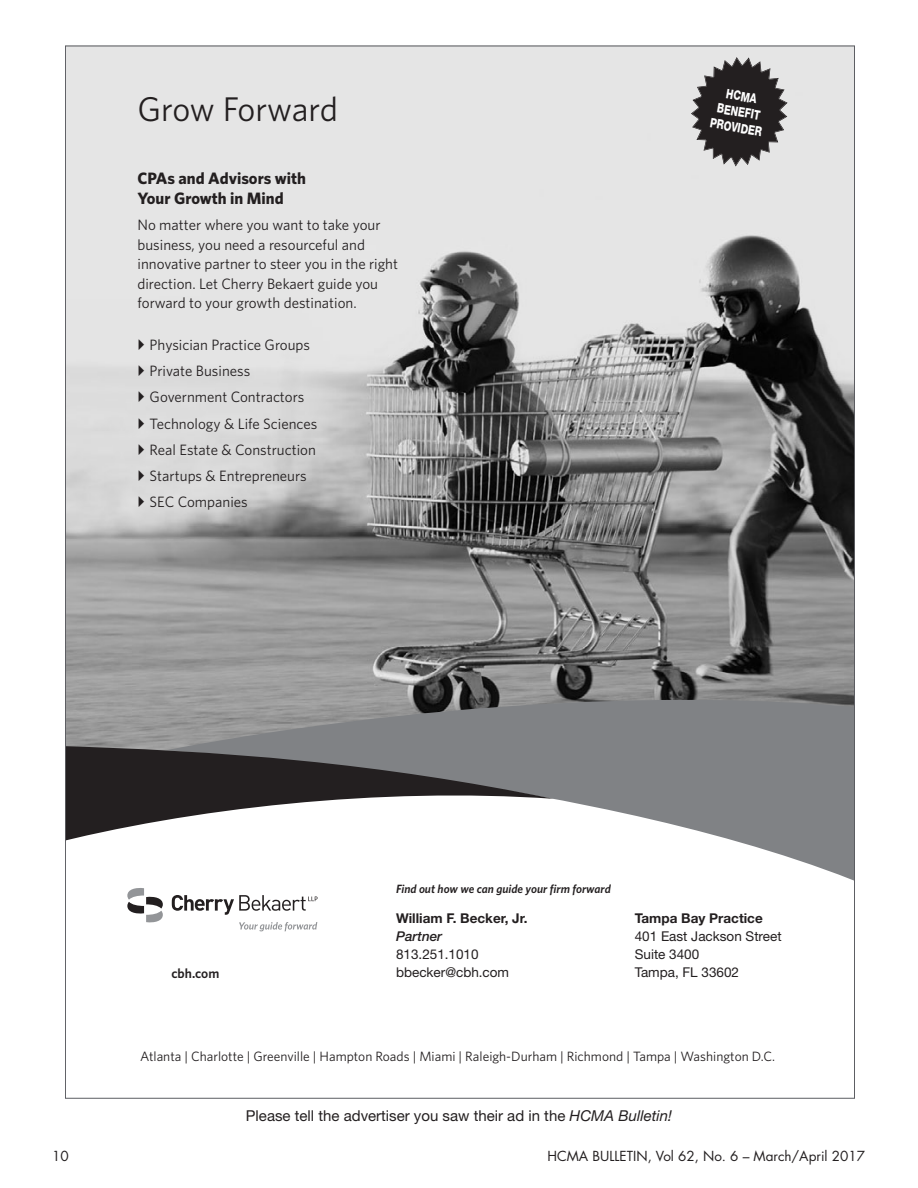
<style>
.page{position:relative;width:918px;height:1188px;background:#fff}
.page>*{position:absolute;margin:0;border:0;box-sizing:border-box;transform-origin:0 0}
.t1{font:34.2px "Whitney";letter-spacing:-.01em;color:#231f20}
.t2{font:700 16.5px/19.5px "Whitney";color:#231f20}
.t3{font:15px/26.2px "Whitney";color:#231f20}
.t4{font:15px "Helvetica Neue";color:#231f20}
.t5{font:13.5px "Whitney";color:#231f20}
.t6{font:13.5px/18px "Helvetica Neue LT Std";color:#231f20}
.t7{font:13.5px "Futura";color:#231f20}
.t8{font:700 13.5px "Helvetica Neue LT Std";color:#231f20}
.t9{font:600 13.5px "Whitney";color:#231f20}
.t10{font:italic 500 13.5px "Helvetica Neue LT Std";color:#231f20}
.t11{font:800 13.2px/15.8px "Helvetica Neue";color:#fff;text-align:center;scale:.75 1}
.t12{font:italic 600 12px "Whitney";color:#231f20}
.s1{font-style:italic}
</style>
<div class="page">
<img style="left:67px;top:48px;width:786px;height:698px">
<svg style="left:166px;top:674px;width:687px;height:206px;fill:#808285"></svg>
<svg style="left:67px;top:746px;width:486px;height:99px"></svg>
<svg style="left:127px;top:888px;width:36px;height:35px"></svg>
<svg style="left:172px;top:895px;width:146px;height:20px"></svg>
<svg style="left:239px;top:922px;width:78px;height:9px"></svg>
<svg style="left:691px;top:57px;width:97px;height:110px;background:#666364"></svg>
<svg style="left:805px;top:75px;width:3px;height:108px"></svg>
<svg style="left:139px;top:339px;width:5px;height:11px"></svg>
<svg style="left:139px;top:365px;width:5px;height:11px"></svg>
<svg style="left:139px;top:391px;width:5px;height:11px"></svg>
<svg style="left:139px;top:418px;width:5px;height:11px"></svg>
<svg style="left:139px;top:444px;width:5px;height:11px"></svg>
<svg style="left:139px;top:470px;width:5px;height:11px"></svg>
<svg style="left:139px;top:496px;width:5px;height:11px"></svg>
<h1 class="t1" style="left:138px;top:86px;width:202px">Grow Forward</h1>
<p class="t2" style="left:138px;top:169px;width:170px">CPAs and Advisors with<br>Your Growth in Mind</p>
<p class="t3" style="left:138px;top:215px;width:262px;line-height:19.5px">No matter where you want to take your business, you need a resourceful and innovative partner to steer you in the right direction. Let Cherry Bekaert guide you forward to your growth destination.</p>
<p class="t3" style="left:150px;top:331px;width:169px">Physician Practice Groups<br>Private Business<br>Government Contractors<br>Technology &amp; Life Sciences<br>Real Estate &amp; Construction<br>Startups &amp; Entrepreneurs<br>SEC Companies</p>
<p class="t11" style="left:717px;top:84px;width:71px;rotate:10deg">HCM A<br>BENEFIT<br>PROVIDER</p>
<p class="t9" style="left:171px;top:964px;width:49px">cbh.com</p>
<p class="t12" style="left:396px;top:881px;width:216px">Find out how we can guide your firm forward</p>
<p class="t8" style="left:396px;top:909px;width:133px">William F. Becker, Jr.</p>
<p class="t10" style="left:396px;top:928px;width:48px">Partner</p>
<p class="t6" style="left:396px;top:945px;width:115px">813.251.1010 bbecker@cbh.com</p>
<p class="t8" style="left:635px;top:909px;width:129px">Tampa Bay Practice</p>
<p class="t6" style="left:635px;top:927px;width:148px">401 East Jackson Street<br>Suite 3400<br>Tampa, FL 33602</p>
<p class="t5" style="left:140px;top:1048px;width:637px">Atlanta | Charlotte | Greenville | Hampton Roads | Miami | Raleigh-Durham | Richmond | Tampa | Washington D.C.</p>
<p class="t4" style="left:246px;top:1107px;width:428px">Please tell the advertiser you saw their ad in the <span class="s1">HCMA Bulletin!</span></p>
<p class="t7" style="left:52px;top:1147px;width:18px">10</p>
<p class="t7" style="left:548px;top:1147px;width:319px">HCMA BULLETIN, Vol 62, No. 6 – March/April 2017</p>
</div>
